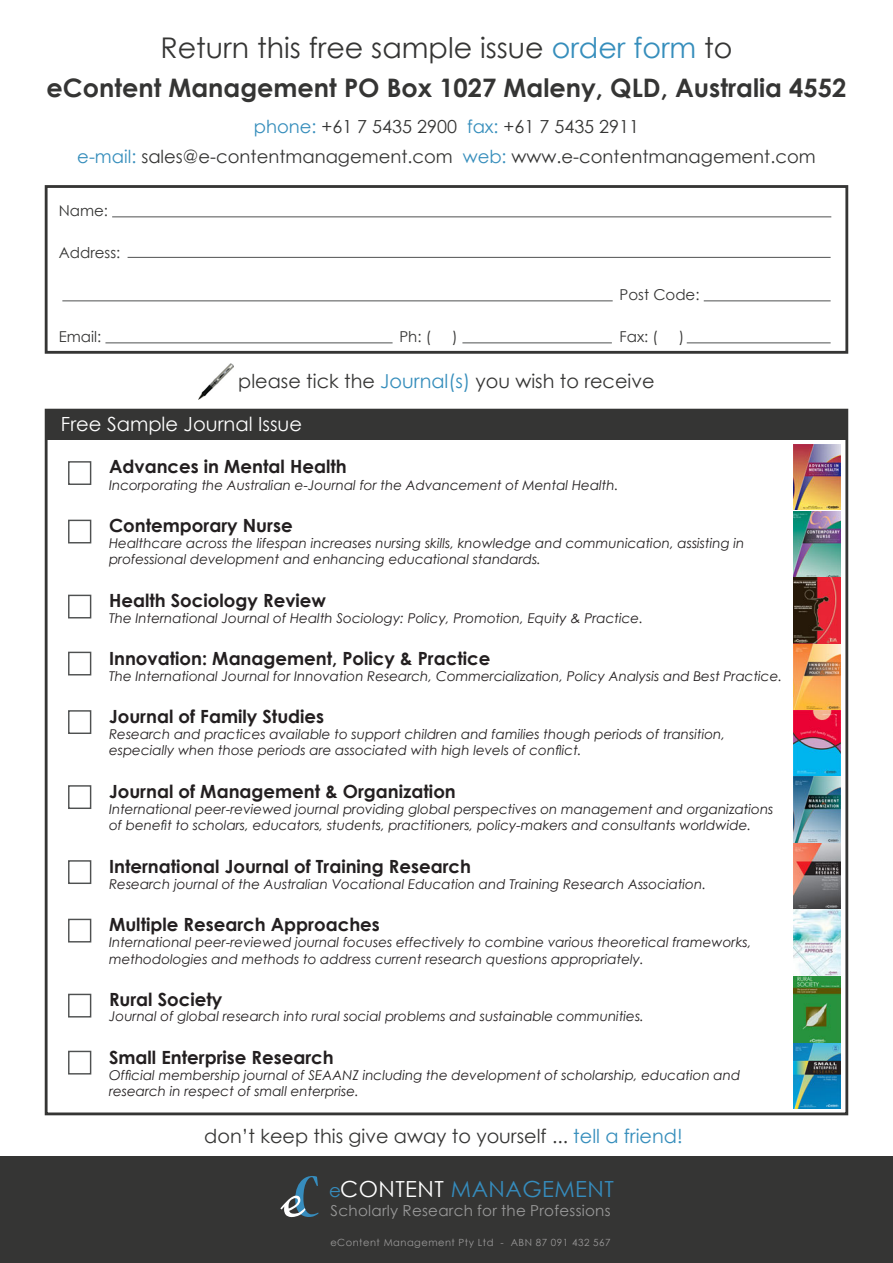
<style>
.page{position:relative;width:893px;height:1263px;background:#fff}
.page>*{position:absolute;margin:0;border:0;box-sizing:border-box;transform-origin:0 0}
.t1{font:700 condensed 64.95px "Nueva Std";color:#368cbd}
.t2{font:28.5px "Century Gothic";color:#353534}
.t3{font:700 25.5px "Century Gothic";color:#353534}
.t4{font:22.2px "Century Gothic";letter-spacing:.02em;color:#368cbd}
.t5{font:19.5px "Century Gothic";color:#fff}
.t6{font:19.2px "Century Gothic";color:#353534}
.t7{font:700 18.15px "Century Gothic";color:#231f20}
.t8{font:18px "Century Gothic";color:#353534}
.t9{font:15.15px "Century Gothic";letter-spacing:.02em;color:#999}
.t10{font:15px "Century Gothic";color:#353534}
.t11{font:italic 13.5px/16.2px "Century Gothic";color:#231f20}
.t12{font:9.9px "Century Gothic";letter-spacing:.05em;color:#9a9999}
.s1{color:#368ebc}
.s2{font-size:18.3px}
.s3{color:#fff}
</style>
<div class="page">
<div style="left:46px;top:410px;width:802px;height:30px;background:#353534"></div>
<div style="left:45px;top:409px;width:803px;height:706px;border:3px solid #353534"></div>
<img style="left:199px;top:364px;width:34px;height:35px">
<div style="left:68px;top:461px;width:23px;height:24px;border:1px solid #4f5151"></div>
<div style="left:45px;top:185px;width:803px;height:169px;border:3px solid #353534"></div>
<hr style="left:112px;top:216px;width:719px;height:1px;background:#4f5151">
<hr style="left:128px;top:257px;width:703px;height:1px;background:#4f5151">
<hr style="left:704px;top:300px;width:127px;height:1px;background:#4f5151">
<hr style="left:62px;top:300px;width:551px;height:1px;background:#4f5151">
<hr style="left:687px;top:342px;width:144px;height:1px;background:#4f5151">
<hr style="left:462px;top:342px;width:150px;height:1px;background:#4f5151">
<hr style="left:105px;top:342px;width:288px;height:1px;background:#4f5151">
<img style="left:794px;top:445px;width:46px;height:530px">
<img style="left:794px;top:977px;width:46px;height:131px">
<div style="left:68px;top:520px;width:23px;height:23px;border:1px solid #4f5151"></div>
<div style="left:68px;top:595px;width:23px;height:23px;border:1px solid #4f5151"></div>
<div style="left:68px;top:652px;width:23px;height:23px;border:1px solid #4f5151"></div>
<div style="left:68px;top:710px;width:23px;height:24px;border:1px solid #4f5151"></div>
<div style="left:68px;top:785px;width:23px;height:24px;border:1px solid #4f5151"></div>
<div style="left:68px;top:860px;width:23px;height:24px;border:1px solid #4f5151"></div>
<div style="left:68px;top:919px;width:23px;height:23px;border:1px solid #4f5151"></div>
<div style="left:68px;top:994px;width:23px;height:23px;border:1px solid #4f5151"></div>
<div style="left:68px;top:1051px;width:23px;height:23px;border:1px solid #4f5151"></div>
<div style="left:0;top:1157px;width:893px;height:106px;background:#353534"></div>
<svg style="left:280px;top:1195px;width:25px;height:22px"></svg>
<p class="t2" style="left:160px;top:27px;width:574px">Return this free sample issue <span class="s1">order form</span> to</p>
<p class="t3" style="left:47px;top:68px;width:801px">eContent Management PO Box 1027 Maleny, QLD, Australia 4552</p>
<p class="t8" style="left:254px;top:114px;width:387px"><span class="s1">phone:</span> +61 7 5435 2900 <span class="s1">fax:</span> +61 7 5435 2911</p>
<p class="t8" style="left:77px;top:144px;width:740px"><span class="s1">e-mail:</span> sales@e-contentmanagement.com <span class="s1">web:</span> www.e-contentmanagement.com</p>
<p class="t10" style="left:59px;top:200px;width:51px">Name:</p>
<p class="t10" style="left:59px;top:242px;width:63px">Address:</p>
<p class="t10" style="left:620px;top:284px;width:81px">Post Code:</p>
<p class="t10" style="left:59px;top:326px;width:44px">Email:</p>
<p class="t10" style="left:399px;top:326px;width:33px">Ph: (</p>
<p class="t10" style="left:452px;top:326px;width:7px">)</p>
<p class="t10" style="left:619px;top:326px;width:40px">Fax: (</p>
<p class="t10" style="left:679px;top:326px;width:7px">)</p>
<p class="t6" style="left:238px;top:367px;width:418px">please tick the <span class="s1">Journal(s)</span> you wish to receive</p>
<p class="t5" style="left:61px;top:410px;width:243px">Free Sample Journal Issue</p>
<p class="t7" style="left:109px;top:453px;width:239px">Advances in Mental Health</p>
<p class="t11" style="left:109px;top:476px;width:511px">Incorporating the Australian e-Journal for the Advancement of Mental Health.</p>
<p class="t7" style="left:109px;top:512px;width:185px">Contemporary Nurse</p>
<p class="t11" style="left:109px;top:535px;width:637px">Healthcare across the lifespan increases nursing skills, knowledge and communication, assisting in professional development and enhancing educational standards.</p>
<p class="t7" style="left:109px;top:586px;width:219px">Health Sociology Review</p>
<p class="t11" style="left:109px;top:610px;width:535px">The International Journal of Health Sociology: Policy, Promotion, Equity &amp; Practice.</p>
<p class="t7" style="left:109px;top:645px;width:383px">Innovation: Management, Policy &amp; Practice</p>
<p class="t11" style="left:109px;top:667px;width:675px">The International Journal for Innovation Research, Commercialization, Policy Analysis and Best Practice.</p>
<p class="t7" style="left:109px;top:703px;width:217px">Journal of Family Studies</p>
<p class="t11" style="left:109px;top:726px;width:618px">Research and practices available to support children and families though periods of transition, especially when those periods are associated with high levels of conflict.</p>
<p class="t7" style="left:109px;top:777px;width:348px">Journal of Management &amp; Organization</p>
<p class="t11" style="left:109px;top:801px;width:666px">International peer-reviewed journal providing global perspectives on management and organizations of benefit to scholars, educators, students, practitioners, policy-makers and consultants worldwide.</p>
<p class="t7" style="left:109px;top:852px;width:364px">International Journal of Training Research</p>
<p class="t11" style="left:109px;top:876px;width:598px">Research journal of the Australian Vocational Education and Training Research Association.</p>
<p class="t7" style="left:109px;top:911px;width:272px">Multiple Research Approaches</p>
<p class="t11" style="left:109px;top:934px;width:644px">International peer-reviewed journal focuses effectively to combine various theoretical frameworks, methodologies and methods to address current research questions appropriately.</p>
<p class="t7" style="left:109px;top:986px;width:115px">Rural Society</p>
<p class="t11" style="left:109px;top:1008px;width:536px">Journal of global research into rural social problems and sustainable communities.</p>
<p class="t7" style="left:109px;top:1043px;width:226px">Small Enterprise Research</p>
<p class="t11" style="left:109px;top:1067px;width:633px">Official membership journal of SEAANZ including the development of scholarship, education and research in respect of small enterprise.</p>
<p class="t6" style="left:204px;top:1122px;width:480px">don’t keep this give away to yourself ... <span class="s1">tell a friend!</span></p>
<h1 class="t1" style="left:293px;top:1167px;width:28px">C</h1>
<h3 class="t4" style="left:329px;top:1173px;width:286px"><span class="s2">e</span><span class="s3">CONTENT</span> MANAGEMENT</h3>
<p class="t9" style="left:331px;top:1200px;width:281px">Scholarly Research for the Professions</p>
<p class="t12" style="left:330px;top:1236px;width:282px">eContent Management Pty Ltd - ABN 87 091 432 567</p>
</div>
